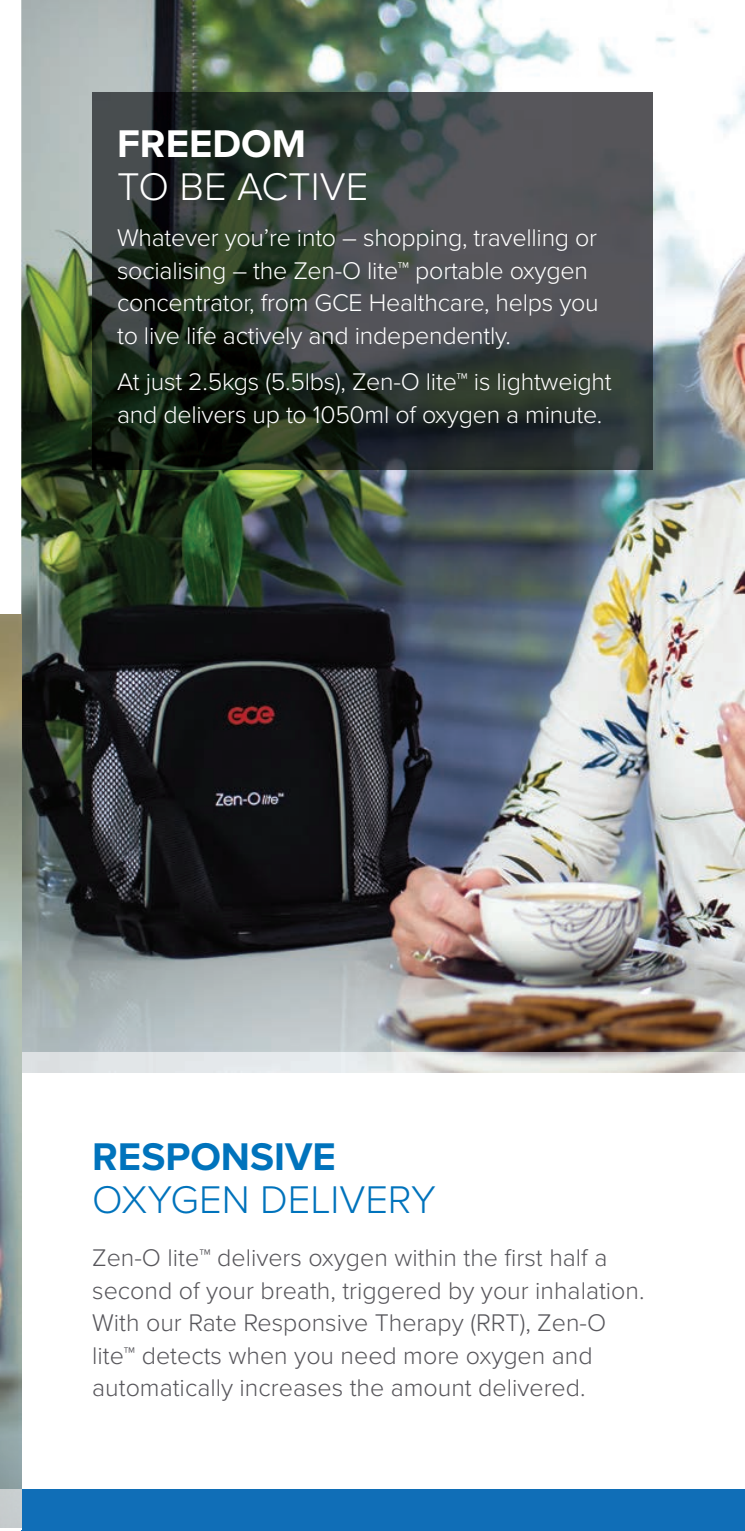
<style>
.page{position:relative;width:745px;height:1531px;background:#fff}
.page>*{position:absolute;margin:0;border:0;box-sizing:border-box;transform-origin:0 0}
.t1{font:300 40px "Proxima Nova";color:#0073bc}
.t2{font:300 40px "Proxima Nova";color:#fff}
.t3{font:700 40px "Proxima Nova";color:#0073bc}
.t4{font:700 40px "Proxima Nova";color:#fff}
.t5{font:300 25px/32.5px "Proxima Nova";letter-spacing:-.01em;color:#fff}
.t6{font:300 25px/32.5px "Proxima Nova";color:#57565b}
</style>
<div class="page">
<img style="left:21px;top:0;width:723px;height:1072px">
<img style="left:92px;top:92px;width:560px;height:378px">
<div style="left:21px;top:1489px;width:723px;height:42px;background:#106eb7"></div>
<img style="left:0;top:614px;width:21px;height:913px">
<img style="left:723px;top:0;width:21px;height:41px">
<h1 class="t4" style="left:117px;top:114px;width:190px">FREEDOM</h1>
<h1 class="t2" style="left:117px;top:156px;width:252px">TO BE ACTIVE</h1>
<p class="t5" style="left:117px;top:220px;width:483px">Whatever you’re into – shopping, travelling or socialising – the Zen-O lite™ portable oxygen concentrator, from GCE Healthcare, helps you to live life actively and independently.</p>
<p class="t5" style="left:117px;top:364px;width:495px">At just 2.5kgs (5.5lbs), Zen-O lite™ is lightweight and delivers up to 1050ml of oxygen a minute.</p>
<h1 class="t3" style="left:92px;top:1127px;width:245px">RESPONSIVE</h1>
<h1 class="t1" style="left:92px;top:1169px;width:345px">OXYGEN DELIVERY</h1>
<p class="t6" style="left:92px;top:1240px;width:553px">Zen-O lite™ delivers oxygen within the first half a second of your breath, triggered by your inhalation.<br>With our Rate Responsive Therapy (RRT), Zen-O lite™ detects when you need more oxygen and automatically increases the amount delivered.</p>
</div>
